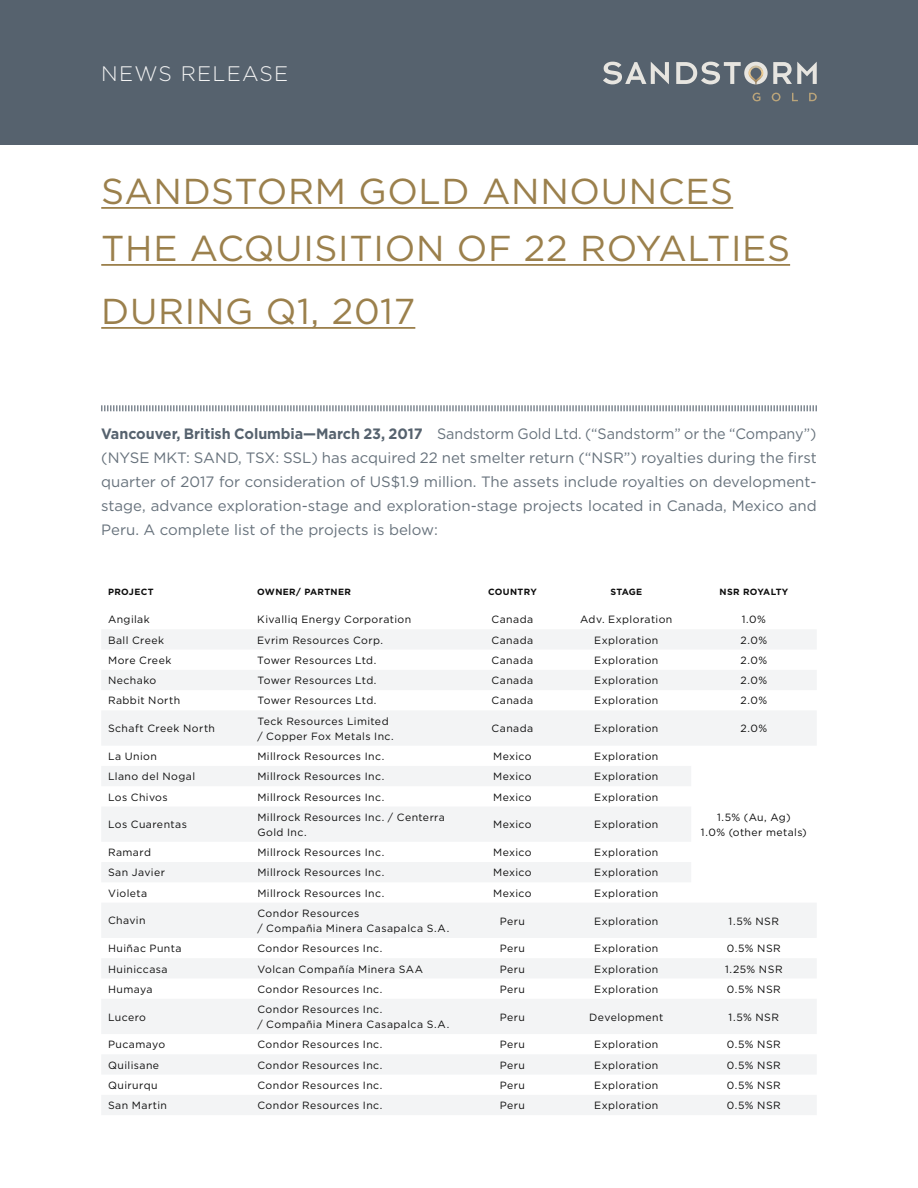
<style>
.page{position:relative;width:918px;height:1188px;background:#fff}
.page>*{position:absolute;margin:0;border:0;box-sizing:border-box;transform-origin:0 0}
.t1{font:36px/57px "Gotham";letter-spacing:.02em;color:#9b804c}
.t2{font:300 21px "Gotham";letter-spacing:.06em;color:#f4f4f4}
.t3{font:15px/24px "Gotham";color:#67727c;text-align:justify;scale:.96 1}
.t4{font:10.5px/15px "Gotham";letter-spacing:.04em;color:#0d0d0d}
.t5{font:700 9px "Gotham";letter-spacing:.04em;color:#0d0d0d}
.t6{font:700 9px "Gotham";letter-spacing:.01em;color:#0d0d0d}
.s1{font-weight:700;color:#56626e}
</style>
<div class="page">
<div style="left:0;top:0;width:918px;height:144px;background:#56626e"></div>
<svg style="left:676px;top:62px;width:141px;height:22px"></svg>
<svg style="left:603px;top:62px;width:66px;height:22px"></svg>
<svg style="left:753px;top:93px;width:7px;height:8px"></svg>
<svg style="left:772px;top:93px;width:9px;height:8px"></svg>
<svg style="left:792px;top:93px;width:6px;height:8px"></svg>
<svg style="left:809px;top:93px;width:8px;height:8px"></svg>
<hr style="left:101px;top:207px;width:632px;height:2px;background:#9b804c">
<hr style="left:101px;top:264px;width:689px;height:2px;background:#9b804c">
<svg style="left:101px;top:405px;width:716px;height:7px"></svg>
<hr style="left:101px;top:327px;width:314px;height:2px;background:#9b804c">
<svg style="left:102px;top:630px;width:714px;height:485px;fill:#f3f4f5"></svg>
<h2 class="t2" style="left:101px;top:60px;width:189px">NEWS RELEASE</h2>
<h1 class="t1" style="left:101px;top:162px;width:690px">SANDSTORM GOLD ANNOUNCES<br>THE ACQUISITION OF 22 ROYALTIES</h1>
<h1 class="t1" style="left:101px;top:282px;width:316px">DURING Q1, 2017</h1>
<p class="t3" style="left:101px;top:421px;width:747px"><span class="s1">VANCOUVER, BRITISH COLUMBIA—MARCH 23, 2017</span> Sandstorm Gold Ltd. (“Sandstorm” or the “Company”) (NYSE MKT: SAND, TSX: SSL) has acquired 22 net smelter return (“NSR”) royalties during the first quarter of 2017 for consideration of US$1.9 million. The assets include royalties on development&shy;stage, advance exploration-stage and exploration-stage projects located in Canada, Mexico and Peru. A complete list of the projects is below:</p>
<p class="t5" style="left:108px;top:586px;width:47px">PROJECT</p>
<p class="t5" style="left:257px;top:586px;width:95px">OWNER/ PARTNER</p>
<p class="t5" style="left:488px;top:586px;width:50px">COUNTRY</p>
<p class="t5" style="left:610px;top:586px;width:33px">STAGE</p>
<p class="t6" style="left:720px;top:586px;width:70px">N SR ROYALTY</p>
<p class="t4" style="left:108px;top:612px;width:43px">Angilak</p>
<p class="t4" style="left:257px;top:612px;width:155px">Kivalliq Energy Corporation</p>
<p class="t4" style="left:491px;top:612px;width:43px">Canada</p>
<p class="t4" style="left:580px;top:612px;width:94px">Adv. Exploration</p>
<p class="t4" style="left:742px;top:612px;width:26px">1.0%</p>
<p class="t4" style="left:108px;top:632px;width:58px">Ball Creek</p>
<p class="t4" style="left:257px;top:632px;width:127px">Evrim Resources Corp.</p>
<p class="t4" style="left:491px;top:632px;width:43px">Canada</p>
<p class="t4" style="left:594px;top:632px;width:66px">Exploration</p>
<p class="t4" style="left:741px;top:632px;width:28px">2.0%</p>
<p class="t4" style="left:108px;top:652px;width:65px">More Creek</p>
<p class="t4" style="left:257px;top:652px;width:121px">Tower Resources Ltd.</p>
<p class="t4" style="left:491px;top:652px;width:43px">Canada</p>
<p class="t4" style="left:594px;top:652px;width:66px">Exploration</p>
<p class="t4" style="left:741px;top:652px;width:28px">2.0%</p>
<p class="t4" style="left:108px;top:673px;width:50px">Nechako</p>
<p class="t4" style="left:257px;top:673px;width:121px">Tower Resources Ltd.</p>
<p class="t4" style="left:491px;top:673px;width:43px">Canada</p>
<p class="t4" style="left:594px;top:673px;width:66px">Exploration</p>
<p class="t4" style="left:741px;top:673px;width:28px">2.0%</p>
<p class="t4" style="left:108px;top:693px;width:74px">Rabbit North</p>
<p class="t4" style="left:257px;top:693px;width:121px">Tower Resources Ltd.</p>
<p class="t4" style="left:491px;top:693px;width:43px">Canada</p>
<p class="t4" style="left:594px;top:693px;width:66px">Exploration</p>
<p class="t4" style="left:741px;top:693px;width:28px">2.0%</p>
<p class="t4" style="left:108px;top:721px;width:108px">Schaft Creek North</p>
<p class="t4" style="left:257px;top:713px;width:138px">Teck Resources Limited / Copper Fox Metals Inc.</p>
<p class="t4" style="left:491px;top:721px;width:43px">Canada</p>
<p class="t4" style="left:594px;top:721px;width:66px">Exploration</p>
<p class="t4" style="left:741px;top:721px;width:28px">2.0%</p>
<p class="t4" style="left:108px;top:749px;width:50px">La Union</p>
<p class="t4" style="left:257px;top:749px;width:128px">Millrock Resources Inc.</p>
<p class="t4" style="left:493px;top:749px;width:40px">Mexico</p>
<p class="t4" style="left:594px;top:749px;width:66px">Exploration</p>
<p class="t4" style="left:108px;top:769px;width:89px">Llano del Nogal</p>
<p class="t4" style="left:257px;top:769px;width:128px">Millrock Resources Inc.</p>
<p class="t4" style="left:493px;top:769px;width:40px">Mexico</p>
<p class="t4" style="left:594px;top:769px;width:66px">Exploration</p>
<p class="t4" style="left:108px;top:789px;width:61px">Los Chivos</p>
<p class="t4" style="left:257px;top:789px;width:128px">Millrock Resources Inc.</p>
<p class="t4" style="left:493px;top:789px;width:40px">Mexico</p>
<p class="t4" style="left:594px;top:789px;width:66px">Exploration</p>
<p class="t4" style="left:108px;top:817px;width:80px">Los Cuarentas</p>
<p class="t4" style="left:257px;top:809px;width:189px">Millrock Resources Inc. / Centerra<br>Gold Inc.</p>
<p class="t4" style="left:493px;top:817px;width:40px">Mexico</p>
<p class="t4" style="left:594px;top:817px;width:66px">Exploration</p>
<p class="t4" style="left:108px;top:845px;width:44px">Ramard</p>
<p class="t4" style="left:257px;top:845px;width:128px">Millrock Resources Inc.</p>
<p class="t4" style="left:493px;top:845px;width:40px">Mexico</p>
<p class="t4" style="left:594px;top:845px;width:66px">Exploration</p>
<p class="t4" style="left:108px;top:865px;width:58px">San Javier</p>
<p class="t4" style="left:257px;top:865px;width:128px">Millrock Resources Inc.</p>
<p class="t4" style="left:493px;top:865px;width:40px">Mexico</p>
<p class="t4" style="left:594px;top:865px;width:66px">Exploration</p>
<p class="t4" style="left:108px;top:885px;width:41px">Violeta</p>
<p class="t4" style="left:257px;top:885px;width:128px">Millrock Resources Inc.</p>
<p class="t4" style="left:493px;top:885px;width:40px">Mexico</p>
<p class="t4" style="left:594px;top:885px;width:66px">Exploration</p>
<p class="t4" style="left:108px;top:913px;width:39px">Chavin</p>
<p class="t4" style="left:257px;top:906px;width:193px">Condor Resources<br>/ Compañia Minera Casapalca S.A.</p>
<p class="t4" style="left:500px;top:913px;width:27px">Peru</p>
<p class="t4" style="left:594px;top:913px;width:66px">Exploration</p>
<p class="t4" style="left:729px;top:913px;width:52px">1.5% NSR</p>
<p class="t4" style="left:108px;top:941px;width:75px">Huiñac Punta</p>
<p class="t4" style="left:257px;top:941px;width:127px">Condor Resources Inc.</p>
<p class="t4" style="left:500px;top:941px;width:27px">Peru</p>
<p class="t4" style="left:594px;top:941px;width:66px">Exploration</p>
<p class="t4" style="left:727px;top:941px;width:56px">0.5% NSR</p>
<p class="t4" style="left:108px;top:961px;width:61px">Huiniccasa</p>
<p class="t4" style="left:257px;top:961px;width:167px">Volcan Compañía Minera SAA</p>
<p class="t4" style="left:500px;top:961px;width:27px">Peru</p>
<p class="t4" style="left:594px;top:961px;width:66px">Exploration</p>
<p class="t4" style="left:725px;top:961px;width:59px">1.25% NSR</p>
<p class="t4" style="left:108px;top:981px;width:46px">Humaya</p>
<p class="t4" style="left:257px;top:981px;width:127px">Condor Resources Inc.</p>
<p class="t4" style="left:500px;top:981px;width:27px">Peru</p>
<p class="t4" style="left:594px;top:981px;width:66px">Exploration</p>
<p class="t4" style="left:727px;top:981px;width:56px">0.5% NSR</p>
<p class="t4" style="left:108px;top:1009px;width:40px">Lucero</p>
<p class="t4" style="left:257px;top:1002px;width:193px">Condor Resources Inc.<br>/ Compañia Minera Casapalca S.A.</p>
<p class="t4" style="left:500px;top:1009px;width:27px">Peru</p>
<p class="t4" style="left:589px;top:1009px;width:76px">Development</p>
<p class="t4" style="left:729px;top:1009px;width:52px">1.5% NSR</p>
<p class="t4" style="left:108px;top:1037px;width:59px">Pucamayo</p>
<p class="t4" style="left:257px;top:1037px;width:127px">Condor Resources Inc.</p>
<p class="t4" style="left:500px;top:1037px;width:27px">Peru</p>
<p class="t4" style="left:594px;top:1037px;width:66px">Exploration</p>
<p class="t4" style="left:727px;top:1037px;width:56px">0.5% NSR</p>
<p class="t4" style="left:108px;top:1057px;width:53px">Quilisane</p>
<p class="t4" style="left:257px;top:1057px;width:127px">Condor Resources Inc.</p>
<p class="t4" style="left:500px;top:1057px;width:27px">Peru</p>
<p class="t4" style="left:594px;top:1057px;width:66px">Exploration</p>
<p class="t4" style="left:727px;top:1057px;width:56px">0.5% NSR</p>
<p class="t4" style="left:108px;top:1078px;width:51px">Quirurqu</p>
<p class="t4" style="left:257px;top:1078px;width:127px">Condor Resources Inc.</p>
<p class="t4" style="left:500px;top:1078px;width:27px">Peru</p>
<p class="t4" style="left:594px;top:1078px;width:66px">Exploration</p>
<p class="t4" style="left:727px;top:1078px;width:56px">0.5% NSR</p>
<p class="t4" style="left:108px;top:1098px;width:61px">San Martin</p>
<p class="t4" style="left:257px;top:1098px;width:127px">Condor Resources Inc.</p>
<p class="t4" style="left:500px;top:1098px;width:27px">Peru</p>
<p class="t4" style="left:594px;top:1098px;width:66px">Exploration</p>
<p class="t4" style="left:727px;top:1098px;width:56px">0.5% NSR</p>
<p class="t4" style="left:701px;top:809px;width:107px;text-align:center">1.5% (Au, Ag)<br>1.0% (other metals)</p>
</div>
